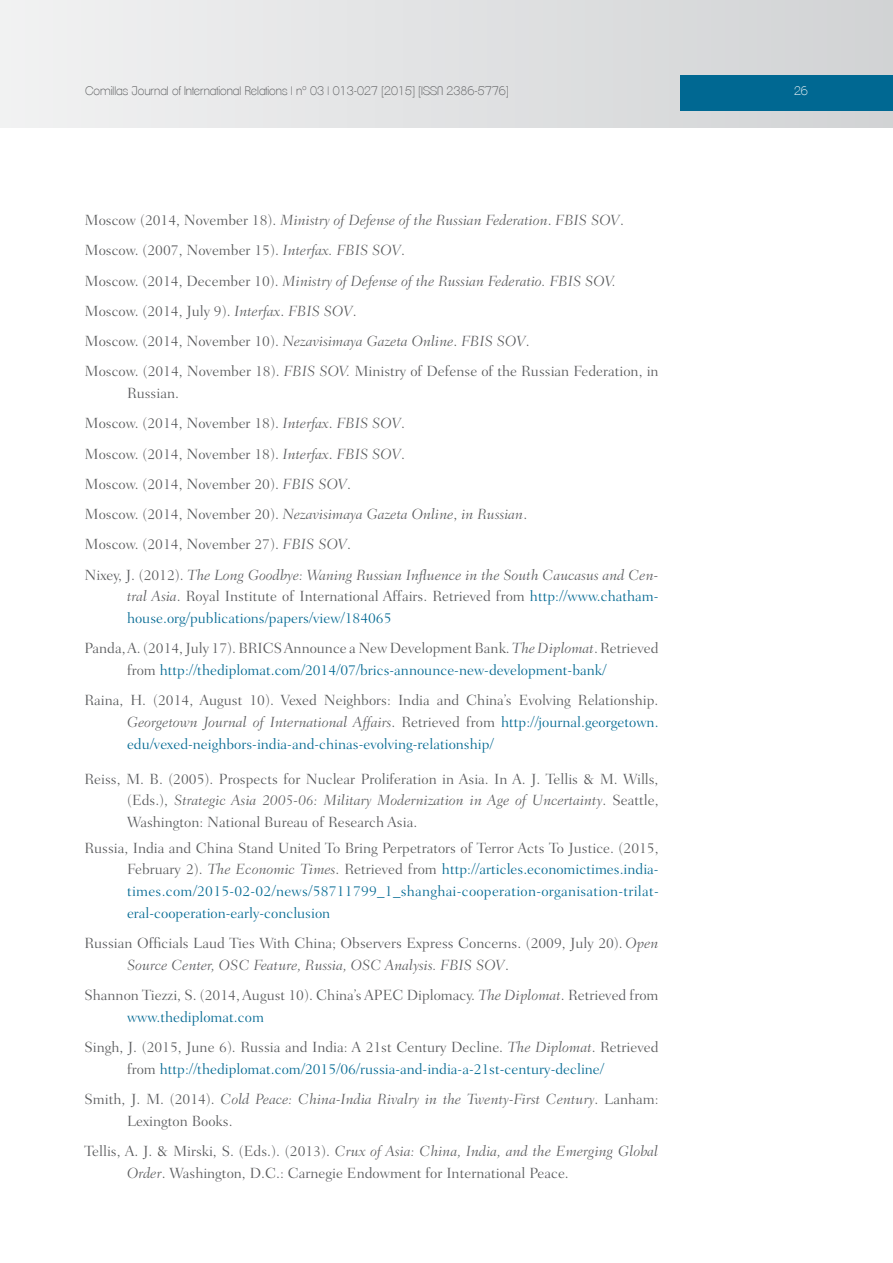
<style>
.page{position:relative;width:893px;height:1263px;background:#fff}
.page>*{position:absolute;margin:0;border:0;box-sizing:border-box;transform-origin:0 0}
.t1{font:300 15px/30.3px "Fairfield LH";color:#58595b}
.t2{font:300 15px/21.8px "Fairfield LH";color:#006892}
.t3{font:italic 300 15px/21.8px "Fairfield LH";color:#58595b}
.t4{font:200 12px "Clemente P Dac";color:#58595b}
.t5{font:200 12px "Clemente P Dac";color:#fff}
.s1{font-style:italic}
.s2{font-style:italic;color:#58595b}
.s3{color:#58595b}
.s4{color:#006892}
.s5{font-style:normal}
</style>
<div class="page">
<div style="left:0;top:0;width:893px;height:128px;background:linear-gradient(to right,#f1f2f2,#d1d3d4)"></div>
<div style="left:680px;top:75px;width:213px;height:36px;background:#006892"></div>
<p class="t4" style="left:85px;top:83px;width:425px">Comillas Journal of International Relations | nº 03 | 013-027 [2015] [ISSN 2386-5776]</p>
<p class="t5" style="left:794px;top:83px;width:15px">26</p>
<p class="t1" style="left:84px;top:205px;width:576px">Moscow (2014, November 18). <span class="s1">Ministry of Defense of the Russian Federation</span>. <span class="s1">FBIS SOV</span>.<br>Moscow. (2007, November 15). <span class="s1">Interfax. FBIS SOV</span>.<br>Moscow. (2014, December 10). <span class="s1">Ministry of Defense of the Russian Federatio. FBIS SOV.<br></span>Moscow. (2014, July 9). <span class="s1">Interfax</span>. <span class="s1">FBIS SOV</span>.<br>Moscow. (2014, November 10). <span class="s1">Nezavisimaya Gazeta Online</span>. <span class="s1">FBIS SOV</span>.<br>Moscow. (2014, November 18). <span class="s1">FBIS SOV.</span> Ministry of Defense of the Russian Federation, in</p>
<p class="t1" style="left:84px;top:378px;width:575px;text-indent:43px">Russian.<br>Moscow. (2014, November 18). <span class="s1">Interfax</span>. <span class="s1">FBIS SOV</span>.<br>Moscow. (2014, November 18). <span class="s1">Interfax</span>. <span class="s1">FBIS SOV</span>.<br>Moscow. (2014, November 20). <span class="s1">FBIS SOV</span>.<br>Moscow. (2014, November 20). <span class="s1">Nezavisimaya Gazeta Online</span>, <span class="s1">in Russian</span>.<br>Moscow. (2014, November 27). <span class="s1">FBIS SOV</span>.<br>Nixey, J. (2012). <span class="s1">The Long Goodbye: Waning Russian Influence in the South Caucasus and Cen-</span></p>
<p class="t2" style="left:127px;top:586px;width:533px"><span class="s2">tral Asia</span><span class="s3">. Royal Institute of International Affairs. Retrieved from</span> http://www.chatham&shy;house.org/publications/papers/view/184065</p>
<p class="t1" style="left:127px;top:637px;width:533px;line-height:21.8px;text-indent:-43px">Panda, A. (2014, July 17). BRICS Announce a New Development Bank. <span class="s1">The Diplomat</span>. Retrieved from <span class="s4">http://thediplomat.com/2014/07/brics-announce-new-development-bank/</span></p>
<p class="t1" style="left:127px;top:689px;width:533px;line-height:21.8px;text-align:justify;text-indent:-43px">Raina, H. (2014, August 10). Vexed Neighbors: India and China’s Evolving Relationship.<br><span class="s1">Georgetown Journal of International Affairs</span>. Retrieved from <span class="s4">http://journal.georgetown. edu/vexed-neighbors-india-and-chinas-evolving-relationship/</span></p>
<p class="t1" style="left:127px;top:768px;width:533px;line-height:21.8px;text-align:justify;text-indent:-43px">Reiss, M. B. (2005). Prospects for Nuclear Proliferation in Asia. In A. J. Tellis &amp; M. Wills, (Eds.), <span class="s1">Strategic Asia 2005-06: Military Modernization in Age of Uncertainty</span>. Seattle, Washington: National Bureau of Research Asia.</p>
<p class="t2" style="left:127px;top:837px;width:533px;text-align:justify;text-indent:-43px"><span class="s3">Russia, India and China Stand United To Bring Perpetrators of Terror Acts To Justice. (2015, February 2).</span> <span class="s2">The Economic Times</span><span class="s3">. Retrieved from</span> http://articles.economictimes.india&shy;times.com/2015-02-02/news/58711799_1_shanghai-cooperation-organisation-trilat&shy;eral-cooperation-early-conclusion</p>
<p class="t1" style="left:127px;top:932px;width:533px;line-height:21.8px;text-indent:-43px">Russian Officials Laud Ties With China; Observers Express Concerns. (2009, July 20). <span class="s1">Open<br>Source Center, OSC Feature, Russia, OSC Analysis. FBIS SOV</span>.</p>
<p class="t1" style="left:127px;top:984px;width:533px;line-height:21.8px;text-indent:-43px">Shannon Tiezzi, S. (2014, August 10). China’s APEC Diplomacy. <span class="s1">The Diplomat</span>. Retrieved from <span class="s4">www.thediplomat.com</span></p>
<p class="t2" style="left:127px;top:1036px;width:533px;text-indent:-43px"><span class="s3">Singh, J. (2015, June 6). Russia and India: A 21st Century Decline.</span> <span class="s2">The Diplomat</span><span class="s3">. Retrieved from</span> http://thediplomat.com/2015/06/russia-and-india-a-21st-century-decline/</p>
<p class="t3" style="left:127px;top:1088px;width:533px;text-indent:-43px"><span class="s5">Smith, J. M. (2014).</span> Cold Peace: China-India Rivalry in the Twenty-First Century<span class="s5">. Lanham:<br>Lexington Books.</span></p>
<p class="t1" style="left:127px;top:1140px;width:533px;line-height:21.8px;text-indent:-43px">Tellis, A. J. &amp; Mirski, S. (Eds.). (2013). <span class="s1">Crux of Asia: China, India, and the Emerging Global<br>Order</span>. Washington, D.C.: Carnegie Endowment for International Peace.</p>
</div>
